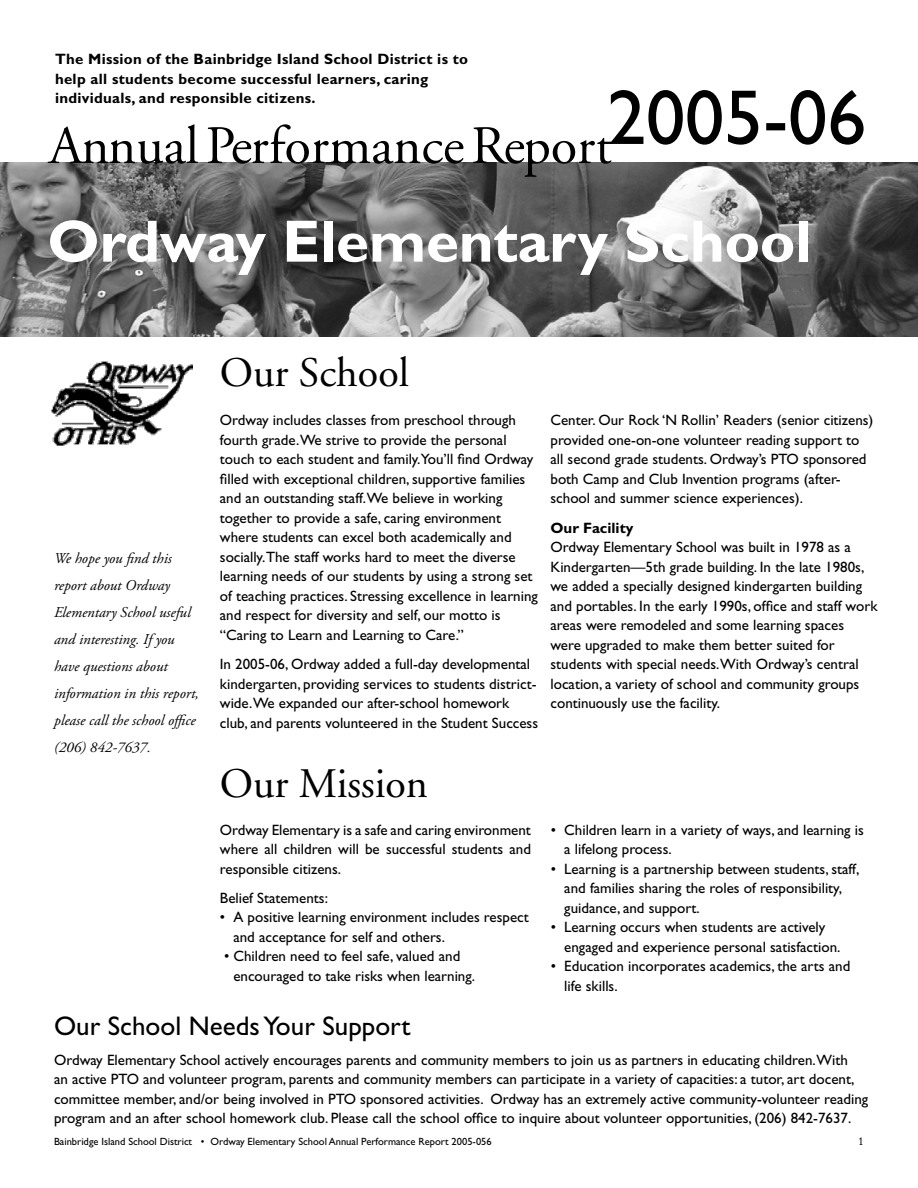
<style>
.page{position:relative;width:918px;height:1188px;background:#fff}
.page>*{position:absolute;margin:0;border:0;box-sizing:border-box;transform-origin:0 0}
.t1{font:700 60px "Gill Sans";letter-spacing:-.005em;color:#fff}
.t2{font:42px "Adobe Garamond";color:#000}
.t3{font:27px "Gill Sans";color:#000}
.t4{font:15px/19.5px "Gill Sans";color:#000}
.t5{font:italic 15px/27px "Adobe Garamond Pro";color:#000}
.t6{font:700 15px/19.5px "Gill Sans";letter-spacing:.02em;color:#000}
.t7{font:700 15px "Gill Sans";color:#000}
.t8{font:10.5px "Gill Sans";color:#000}
</style>
<div class="page">
<img style="left:0;top:163px;width:918px;height:173px">
<img style="left:51px;top:361px;width:142px;height:85px">
<svg style="left:48px;top:90px;width:816px;height:87px"></svg>
<p class="t6" style="left:55px;top:49px;width:415px">The Mission of the Bainbridge Island School District is to help all students become successful learners, caring individuals, and responsible citizens.</p>
<h1 class="t1" style="left:47px;top:206px;width:766px">Ordway Elementary School</h1>
<p class="t5" style="left:54px;top:545px;width:147px">We hope you find this report about Ordway<br>Elementary School useful and interesting. If you have questions about information in this report, please call the school office (206) 842-7637.</p>
<h2 class="t2" style="left:220px;top:350px;width:191px">Our School</h2>
<p class="t4" style="left:220px;top:411px;width:320px">Ordway includes classes from preschool through fourth grade.We strive to provide the personal touch to each student and family.You’ll find Ordway filled with exceptional children, supportive families and an outstanding staff.We believe in working together to provide a safe, caring environment where students can excel both academically and socially.The staff works hard to meet the diverse learning needs of our students by using a strong set of teaching practices. Stressing excellence in learning and respect for diversity and self, our motto is “Caring to Learn and Learning to Care.”</p>
<p class="t4" style="left:220px;top:654px;width:320px">In 2005-06, Ordway added a full-day developmental kindergarten, providing services to students district&shy;wide.We expanded our after-school homework club, and parents volunteered in the Student Success</p>
<p class="t4" style="left:550px;top:411px;width:324px">Center. Our Rock ‘N Rollin’ Readers (senior citizens) provided one-on-one volunteer reading support to all second grade students. Ordway’s PTO sponsored both Camp and Club Invention programs (after&shy;school and summer science experiences).</p>
<p class="t7" style="left:550px;top:519px;width:84px">Our Facility</p>
<p class="t4" style="left:550px;top:537px;width:329px">Ordway Elementary School was built in 1978 as a Kindergarten—5th grade building. In the late 1980s, we added a specially designed kindergarten building and portables. In the early 1990s, office and staff work areas were remodeled and some learning spaces were upgraded to make them better suited for students with special needs.With Ordway’s central location, a variety of school and community groups continuously use the facility.</p>
<h2 class="t2" style="left:220px;top:761px;width:210px">Our Mission</h2>
<p class="t4" style="left:220px;top:820px;width:313px;text-align:justify">Ordway Elementary is a safe and caring environment where all children will be successful students and responsible citizens.</p>
<p class="t4" style="left:220px;top:888px;width:110px">Belief Statements:</p>
<p class="t4" style="left:233px;top:908px;width:297px;text-indent:-14px">• A positive learning environment includes respect and acceptance for self and others.</p>
<p class="t4" style="left:233px;top:947px;width:243px;text-indent:-9px">• Children need to feel safe, valued and encouraged to take risks when learning.</p>
<p class="t4" style="left:564px;top:820px;width:301px;text-indent:-14px">• Children learn in a variety of ways, and learning is a lifelong process.</p>
<p class="t4" style="left:564px;top:859px;width:297px;text-indent:-14px">• Learning is a partnership between students, staff, and families sharing the roles of responsibility, guidance, and support.</p>
<p class="t4" style="left:564px;top:917px;width:278px;text-indent:-14px">• Learning occurs when students are actively engaged and experience personal satisfaction.</p>
<p class="t4" style="left:564px;top:956px;width:288px;text-indent:-14px">• Education incorporates academics, the arts and life skills.</p>
<h3 class="t3" style="left:54px;top:1011px;width:358px">Our School Needs Your Support</h3>
<p class="t4" style="left:54px;top:1050px;width:816px">Ordway Elementary School actively encourages parents and community members to join us as partners in educating children.With<br>an active PTO and volunteer program, parents and community members can participate in a variety of capacities: a tutor, art docent, committee member, and/or being involved in PTO sponsored activities. Ordway has an extremely active community-volunteer reading program and an after school homework club. Please call the school office to inquire about volunteer opportunities, (206) 842-7637.</p>
<p class="t8" style="left:54px;top:1135px;width:439px">Bainbridge Island School District • Ordway Elementary School Annual Performance Report 2005-056</p>
</div>
